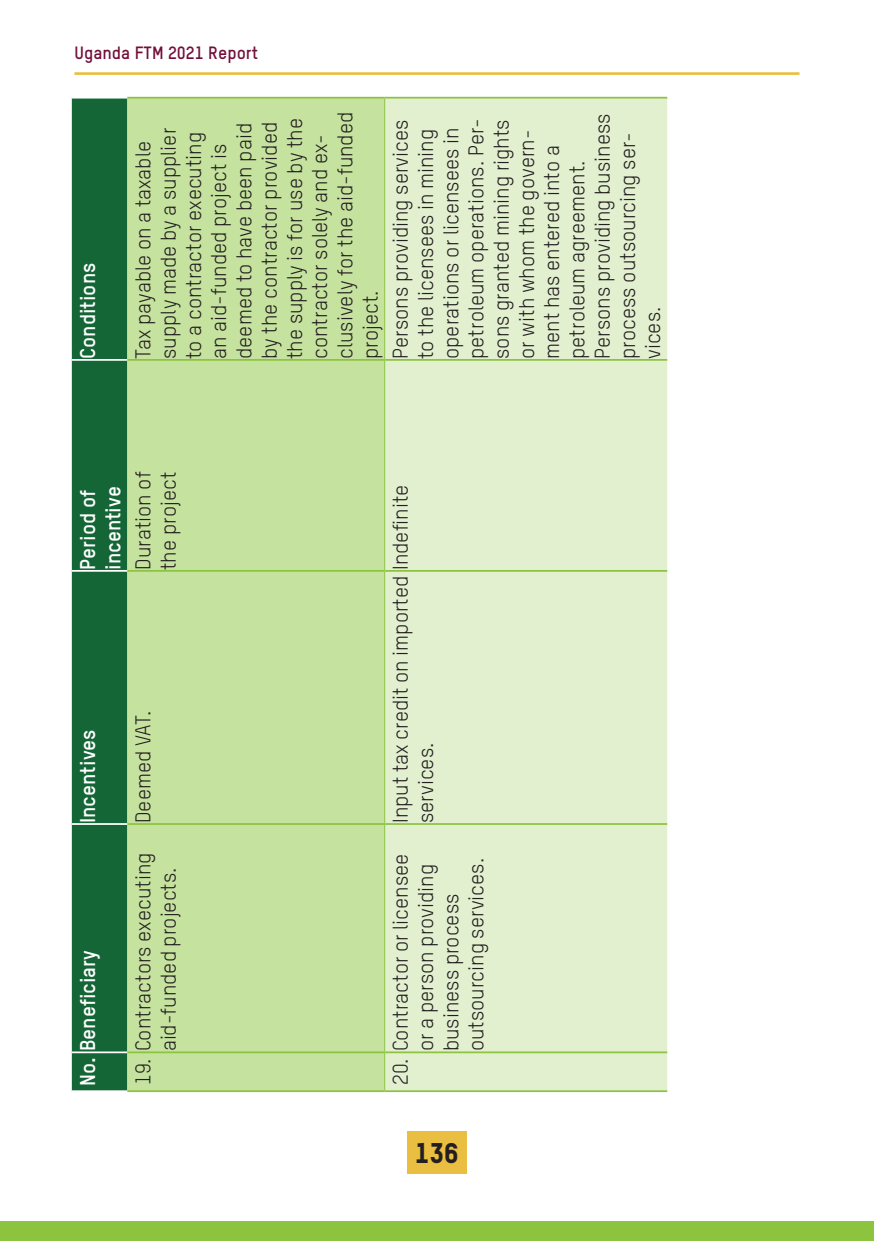
<style>
.page{position:relative;width:874px;height:1241px;background:#fff}
.page>*{position:absolute;margin:0;border:0;box-sizing:border-box;transform-origin:0 0}
.t1{font:28px "Oxfam TSTARPRO Headline";color:#231f20}
.t2{font:21px/25.2px "Oxfam TSTARPRO";color:#231f20}
.t3{font:700 21px/25.2px "Oxfam TSTARPRO";color:#fff}
.t4{font:700 17.5px "Oxfam TSTARPRO";color:#73103a}
</style>
<div class="page">
<div style="left:407px;top:1131px;width:59px;height:42px;background:#eabe41"></div>
<hr style="left:74px;top:72px;width:725px;height:3px;background:#eabe41">
<svg style="left:873px;top:1221px;width:1px;height:19px"></svg>
<div style="left:0;top:1220px;width:873px;height:20px;background:#8cc440"></div>
<div style="left:72px;top:98px;width:55px;height:992px;background:#146636"></div>
<div style="left:127px;top:98px;width:257px;height:992px;background:#c6e29f"></div>
<div style="left:385px;top:98px;width:282px;height:992px;background:#e2f0cf"></div>
<hr style="left:72px;top:1051px;width:55px;height:2px;background:#fff">
<hr style="left:72px;top:823px;width:55px;height:1px;background:#fff">
<hr style="left:72px;top:570px;width:55px;height:1px;background:#fff">
<hr style="left:72px;top:359px;width:55px;height:2px;background:#fff">
<hr style="left:384px;top:1090px;width:283px;height:1px;background:#8cc440">
<hr style="left:385px;top:1051px;width:282px;height:2px;background:#8cc440">
<hr style="left:385px;top:823px;width:282px;height:1px;background:#8cc440">
<hr style="left:385px;top:570px;width:282px;height:1px;background:#8cc440">
<hr style="left:385px;top:359px;width:282px;height:2px;background:#8cc440">
<hr style="left:384px;top:97px;width:283px;height:1px;background:#8cc440">
<hr style="left:127px;top:1090px;width:257px;height:1px;background:#8cc440">
<hr style="left:127px;top:1051px;width:257px;height:2px;background:#8cc440">
<hr style="left:127px;top:823px;width:257px;height:1px;background:#8cc440">
<hr style="left:127px;top:570px;width:257px;height:1px;background:#8cc440">
<hr style="left:127px;top:359px;width:257px;height:2px;background:#8cc440">
<hr style="left:127px;top:97px;width:257px;height:1px;background:#8cc440">
<hr style="left:384px;top:1052px;width:1px;height:38px;background:#8cc440">
<hr style="left:384px;top:823px;width:1px;height:229px;background:#8cc440">
<hr style="left:384px;top:570px;width:1px;height:253px;background:#8cc440">
<hr style="left:384px;top:360px;width:1px;height:210px;background:#8cc440">
<hr style="left:384px;top:98px;width:1px;height:262px;background:#8cc440">
<p class="t4" style="left:74px;top:42px;width:185px">Uganda FTM 2021 Report</p>
<p class="t3" style="left:75px;top:359px;width:98px;rotate:-90deg">Conditions</p>
<p class="t2" style="left:130px;top:359px;width:249px;rotate:-90deg">Tax payable on a taxable supply made by a supplier to a contractor executing an aid-funded project is deemed to have been paid by the contractor provided the supply is for use by the contractor solely and ex&shy;clusively for the aid-funded project.</p>
<p class="t2" style="left:387px;top:359px;width:247px;rotate:-90deg">Persons providing services to the licensees in mining operations or licensees in petroleum operations. Per&shy;sons granted mining rights or with whom the govern&shy;ment has entered into a petroleum agreement.<br>Persons providing business process outsourcing ser&shy;vices.</p>
<p class="t3" style="left:75px;top:570px;width:85px;rotate:-90deg">Period of incentive</p>
<p class="t2" style="left:130px;top:570px;width:100px;rotate:-90deg">Duration of the project</p>
<p class="t3" style="left:75px;top:823px;width:95px;rotate:-90deg">Incentives</p>
<p class="t3" style="left:75px;top:1085px;width:137px;rotate:-90deg">No. Beneficiary</p>
<p class="t2" style="left:130px;top:823px;width:113px;rotate:-90deg">Deemed VAT.</p>
<p class="t2" style="left:130px;top:1051px;width:200px;text-indent:-34px;rotate:-90deg">19. Contractors executing aid-funded projects.</p>
<p class="t2" style="left:387px;top:823px;width:340px;rotate:-90deg">Input tax credit on imported Indefinite services.</p>
<p class="t2" style="left:387px;top:1051px;width:199px;text-indent:-34px;rotate:-90deg">20. Contractor or licensee or a person providing business process outsourcing services.</p>
<h1 class="t1" style="left:414px;top:1135px;width:46px">136</h1>
</div>
